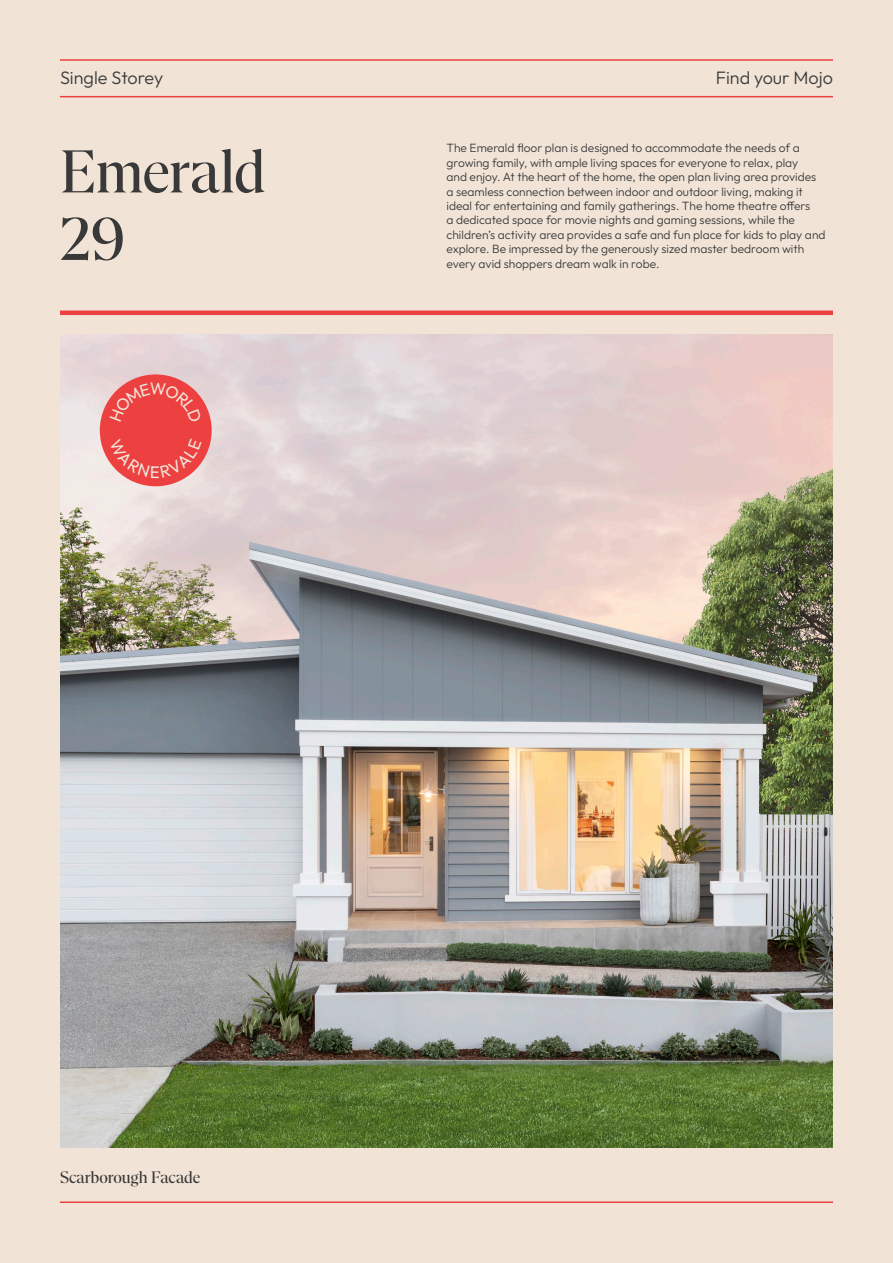
<style>
.page{position:relative;width:893px;height:1263px;background:#f1e4d7}
.page>*{position:absolute;margin:0;border:0;box-sizing:border-box;transform-origin:0 0}
.t1{font:60px/67.5px "At Gambit";letter-spacing:-.02em;color:#393939}
.t2{font:300 18px "Outfit";color:#393939}
.t3{font:16.5px "At Gambit";letter-spacing:-.005em;color:#393939}
.t4{font:300 12px/14.4px "Outfit";color:#393939}
</style>
<div class="page">
<hr style="left:60px;top:59px;width:773px;height:2px;background:#ed4040">
<hr style="left:60px;top:96px;width:773px;height:1px;background:#ed4040">
<hr style="left:60px;top:1201px;width:773px;height:2px;background:#ed4040">
<hr style="left:60px;top:311px;width:773px;height:4px;background:#ed4040">
<img style="left:60px;top:335px;width:773px;height:812px">
<div style="left:100px;top:374px;width:112px;height:112px;background:#ed4040;border-radius:50%"></div>
<svg style="left:110px;top:382px;width:92px;height:17px"></svg>
<svg style="left:109px;top:461px;width:93px;height:17px"></svg>
<h2 class="t2" style="left:60px;top:67px;width:105px">Single Storey</h2>
<h2 class="t2" style="left:716px;top:67px;width:119px">Find your Mojo</h2>
<p class="t1" style="left:60px;top:138px;width:207px">Emerald<br>29</p>
<p class="t4" style="left:446px;top:141px;width:381px">The Emerald floor plan is designed to accommodate the needs of a growing family, with ample living spaces for everyone to relax, play<br>and enjoy. At the heart of the home, the open plan living area provides a seamless connection between indoor and outdoor living, making it ideal for entertaining and family gatherings. The home theatre offers<br>a dedicated space for movie nights and gaming sessions, while the children’s activity area provides a safe and fun place for kids to play and explore. Be impressed by the generously sized master bedroom with every avid shoppers dream walk in robe.</p>
<p class="t3" style="left:60px;top:1167px;width:142px">Scarborough Facade</p>
</div>
